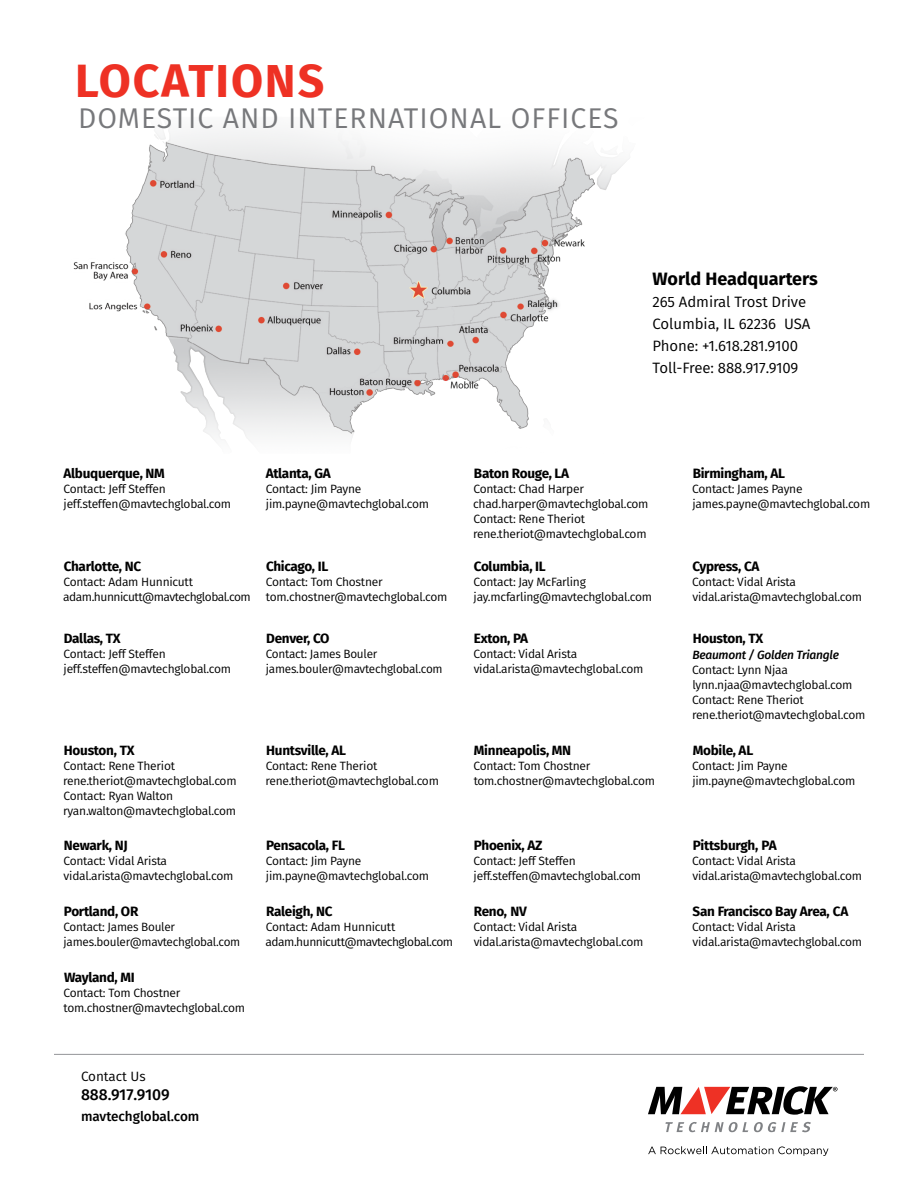
<style>
.page{position:relative;width:918px;height:1188px;background:#fff}
.page>*{position:absolute;margin:0;border:0;box-sizing:border-box;transform-origin:0 0}
.t1{font:700 46.5px "Fira Sans";letter-spacing:.04em;color:#ee3124}
.t2{font:28.5px "Fira Sans";letter-spacing:.035em;color:#77787b}
.t3{font:700 18px "Fira Sans";color:#000}
.t4{font:500 15.75px "Fira Sans";color:#000}
.t5{font:15px/22px "Fira Sans";letter-spacing:-.005em;color:#000}
.t6{font:700 13.5px "Fira Sans";letter-spacing:-.02em;color:#000}
.t7{font:500 13.5px "Fira Sans";color:#000}
.t8{font:13.5px "Fira Sans";color:#000}
.t9{font:12px/15px "Fira Sans";letter-spacing:-.02em;color:#000}
.t10{font:12px/15px "Fira Sans";letter-spacing:-.04em;color:#000}
.t11{font:italic 500 12px "Fira Sans";letter-spacing:-.02em;color:#000}
</style>
<div class="page">
<img style="left:73px;top:130px;width:554px;height:310px">
<hr style="left:54px;top:1054px;width:810px;height:1px;background:#939598">
<svg style="left:665px;top:1122px;width:83px;height:10px"></svg>
<svg style="left:754px;top:1122px;width:57px;height:10px"></svg>
<svg style="left:648px;top:1086px;width:190px;height:29px"></svg>
<svg style="left:648px;top:1146px;width:181px;height:10px"></svg>
<h1 class="t1" style="left:75px;top:42px;width:251px">LOCATIONS</h1>
<h2 class="t2" style="left:78px;top:97px;width:542px">DOMESTIC AND INTERNATIONAL OFFICES</h2>
<h3 class="t3" style="left:652px;top:264px;width:167px">World Headquarters</h3>
<p class="t5" style="left:652px;top:291px;width:159px">265 Admiral Trost Drive<br>Columbia, IL 62236 USA<br>Phone: +1.618.281.9100<br>Toll-Free: 888.917.9109</p>
<p class="t6" style="left:63px;top:462px;width:103px">Albuquerque, NM</p>
<p class="t9" style="left:63px;top:481px;width:169px">Contact: Jeff Steffen jeff.steffen@mavtechglobal.com</p>
<p class="t6" style="left:266px;top:462px;width:67px">Atlanta, GA</p>
<p class="t9" style="left:266px;top:481px;width:165px">Contact: Jim Payne jim.payne@mavtechglobal.com</p>
<p class="t6" style="left:64px;top:554px;width:79px">Charlotte, NC</p>
<p class="t10" style="left:63px;top:574px;width:189px">Contact: Adam Hunnicutt adam.hunnicutt@mavtechglobal.com</p>
<p class="t6" style="left:64px;top:627px;width:58px">Dallas, TX</p>
<p class="t9" style="left:63px;top:646px;width:169px">Contact: Jeff Steffen jeff.steffen@mavtechglobal.com</p>
<p class="t6" style="left:266px;top:554px;width:64px">Chicago, IL</p>
<p class="t9" style="left:266px;top:574px;width:183px">Contact: Tom Chostner tom.chostner@mavtechglobal.com</p>
<p class="t6" style="left:266px;top:627px;width:65px">Denver, CO</p>
<p class="t9" style="left:266px;top:646px;width:178px">Contact: James Bouler james.bouler@mavtechglobal.com</p>
<p class="t6" style="left:474px;top:462px;width:97px">Baton Rouge, LA</p>
<p class="t9" style="left:473px;top:481px;width:177px">Contact: Chad Harper chad.harper@mavtechglobal.com<br>Contact: Rene Theriot rene.theriot@mavtechglobal.com</p>
<p class="t6" style="left:474px;top:554px;width:74px">Columbia, IL</p>
<p class="t9" style="left:474px;top:574px;width:180px">Contact: Jay McFarling jay.mcfarling@mavtechglobal.com</p>
<p class="t6" style="left:474px;top:627px;width:56px">Exton, PA</p>
<p class="t9" style="left:474px;top:646px;width:171px">Contact: Vidal Arista vidal.arista@mavtechglobal.com</p>
<p class="t6" style="left:64px;top:739px;width:72px">Houston, TX</p>
<p class="t9" style="left:63px;top:758px;width:175px">Contact: Rene Theriot rene.theriot@mavtechglobal.com<br>Contact: Ryan Walton ryan.walton@mavtechglobal.com</p>
<p class="t6" style="left:64px;top:834px;width:65px">Newark, NJ</p>
<p class="t9" style="left:63px;top:853px;width:171px">Contact: Vidal Arista vidal.arista@mavtechglobal.com</p>
<p class="t6" style="left:64px;top:900px;width:76px">Portland, OR</p>
<p class="t9" style="left:63px;top:919px;width:178px">Contact: James Bouler james.bouler@mavtechglobal.com</p>
<p class="t6" style="left:64px;top:966px;width:72px">Wayland, MI</p>
<p class="t9" style="left:63px;top:985px;width:183px">Contact: Tom Chostner tom.chostner@mavtechglobal.com</p>
<p class="t6" style="left:266px;top:739px;width:81px">Huntsville, AL</p>
<p class="t9" style="left:266px;top:758px;width:175px">Contact: Rene Theriot rene.theriot@mavtechglobal.com</p>
<p class="t6" style="left:266px;top:834px;width:80px">Pensacola, FL</p>
<p class="t9" style="left:266px;top:853px;width:165px">Contact: Jim Payne jim.payne@mavtechglobal.com</p>
<p class="t6" style="left:266px;top:900px;width:68px">Raleigh, NC</p>
<p class="t10" style="left:266px;top:919px;width:189px">Contact: Adam Hunnicutt adam.hunnicutt@mavtechglobal.com</p>
<p class="t6" style="left:474px;top:739px;width:99px">Minneapolis, MN</p>
<p class="t9" style="left:474px;top:758px;width:183px">Contact: Tom Chostner tom.chostner@mavtechglobal.com</p>
<p class="t6" style="left:474px;top:834px;width:70px">Phoenix, AZ</p>
<p class="t9" style="left:474px;top:853px;width:169px">Contact: Jeff Steffen jeff.steffen@mavtechglobal.com</p>
<p class="t6" style="left:474px;top:900px;width:55px">Reno, NV</p>
<p class="t9" style="left:474px;top:919px;width:171px">Contact: Vidal Arista vidal.arista@mavtechglobal.com</p>
<p class="t8" style="left:81px;top:1066px;width:66px">Contact Us</p>
<h3 class="t4" style="left:81px;top:1082px;width:90px">888.917.9109</h3>
<p class="t7" style="left:81px;top:1106px;width:120px">mavtechglobal.com</p>
<p class="t6" style="left:693px;top:462px;width:94px">Birmingham, AL</p>
<p class="t9" style="left:692px;top:481px;width:179px">Contact: James Payne james.payne@mavtechglobal.com</p>
<p class="t6" style="left:693px;top:554px;width:69px">Cypress, CA</p>
<p class="t9" style="left:692px;top:574px;width:171px">Contact: Vidal Arista vidal.arista@mavtechglobal.com</p>
<p class="t6" style="left:693px;top:627px;width:72px">Houston, TX</p>
<p class="t11" style="left:692px;top:646px;width:148px">Beaumont / Golden Triangle</p>
<p class="t9" style="left:692px;top:662px;width:175px">Contact: Lynn Njaa lynn.njaa@mavtechglobal.com<br>Contact: Rene Theriot rene.theriot@mavtechglobal.com</p>
<p class="t6" style="left:693px;top:739px;width:62px">Mobile, AL</p>
<p class="t9" style="left:692px;top:758px;width:165px">Contact: Jim Payne jim.payne@mavtechglobal.com</p>
<p class="t6" style="left:693px;top:834px;width:86px">Pittsburgh, PA</p>
<p class="t9" style="left:692px;top:853px;width:171px">Contact: Vidal Arista vidal.arista@mavtechglobal.com</p>
<p class="t6" style="left:693px;top:900px;width:157px">San Francisco Bay Area, CA</p>
<p class="t9" style="left:692px;top:919px;width:171px">Contact: Vidal Arista vidal.arista@mavtechglobal.com</p>
</div>
